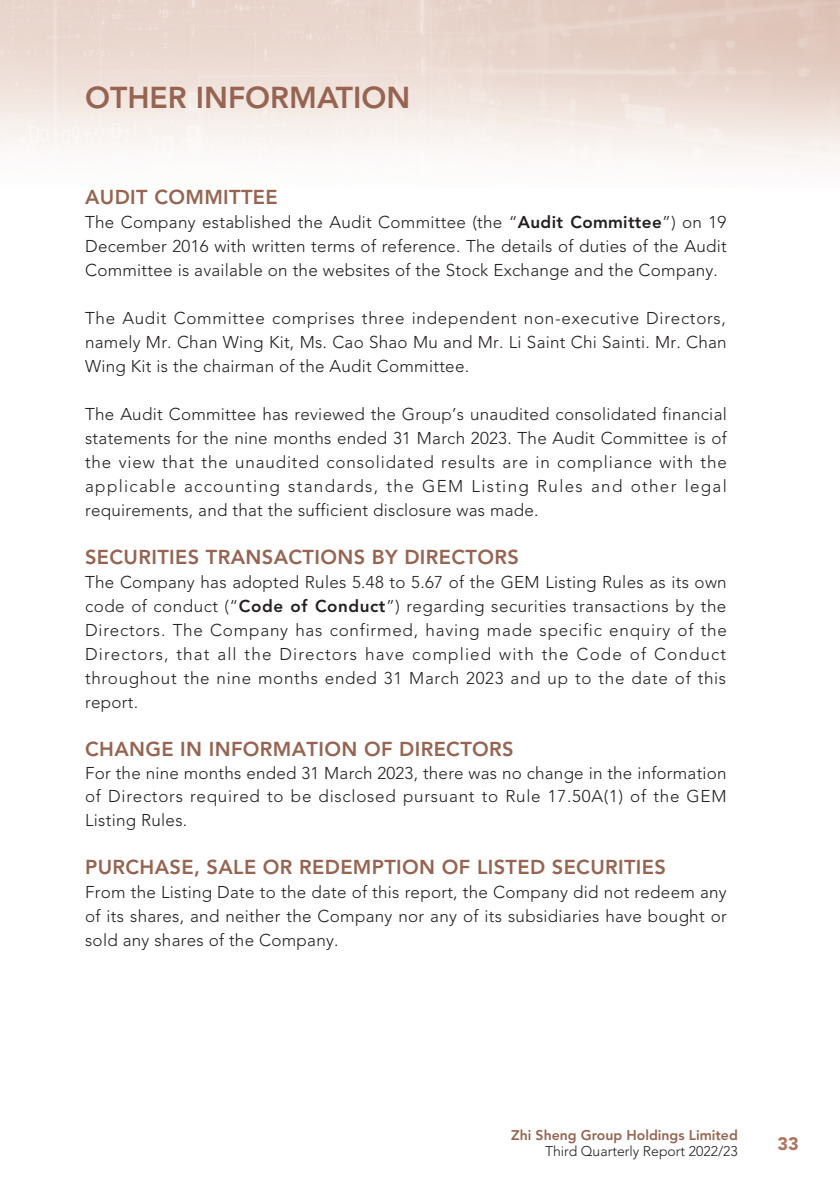
<style>
.page{position:relative;width:840px;height:1191px;background:#fff}
.page>*{position:absolute;margin:0;border:0;box-sizing:border-box;transform-origin:0 0}
.t1{font:800 30px "Avenir LT Std";color:#966451}
._01_H1{font:800 20px "Avenir LT Std";letter-spacing:.02em;color:#966451}
.t2{font:900 18px "Avenir LT Std";color:#af765f}
._00_txt{font:300 17px/24px "Avenir LT Std";letter-spacing:.015em;color:#231f20;text-align:justify}
.t3{font:800 14px "Avenir LT Std";color:#966451}
.t4{font:300 14px "Avenir LT Std";color:#231f20}
.s1{font-weight:800}
</style>
<div class="page">
<h1 class="t1" style="left:85px;top:80px;width:326px">OTHER INFORMATION</h1>
<p class="_01_H1" style="left:85px;top:185px;width:194px">AUDIT COMMITTEE</p>
<p class="_00_txt" style="left:85px;top:210px;width:642px">The Company established the Audit Committee (the “<span class="s1">Audit Committee</span>”) on 19<br>December 2016 with written terms of reference. The details of duties of the Audit Committee is available on the websites of the Stock Exchange and the Company.</p>
<p class="_00_txt" style="left:85px;top:306px;width:642px">The Audit Committee comprises three independent non-executive Directors, namely Mr. Chan Wing Kit, Ms. Cao Shao Mu and Mr. Li Saint Chi Sainti. Mr. Chan Wing Kit is the chairman of the Audit Committee.</p>
<p class="_00_txt" style="left:85px;top:402px;width:643px">The Audit Committee has reviewed the Group’s unaudited consolidated financial statements for the nine months ended 31 March 2023. The Audit Committee is of the view that the unaudited consolidated results are in compliance with the applicable accounting standards, the GEM Listing Rules and other legal requirements, and that the sufficient disclosure was made.</p>
<p class="_01_H1" style="left:85px;top:545px;width:435px">SECURITIES TRANSACTIONS BY DIRECTORS</p>
<p class="_00_txt" style="left:85px;top:570px;width:643px">The Company has adopted Rules 5.48 to 5.67 of the GEM Listing Rules as its own code of conduct (“<span class="s1">Code of Conduct</span>”) regarding securities transactions by the Directors. The Company has confirmed, having made specific enquiry of the Directors, that all the Directors have complied with the Code of Conduct throughout the nine months ended 31 March 2023 and up to the date of this report.</p>
<p class="_01_H1" style="left:85px;top:737px;width:430px">CHANGE IN INFORMATION OF DIRECTORS</p>
<p class="_00_txt" style="left:85px;top:761px;width:642px">For the nine months ended 31 March 2023, there was no change in the information of Directors required to be disclosed pursuant to Rule 17.50A(1) of the GEM Listing Rules.</p>
<p class="_01_H1" style="left:85px;top:855px;width:582px">PURCHASE, SALE OR REDEMPTION OF LISTED SECURITIES</p>
<p class="_00_txt" style="left:85px;top:880px;width:642px">From the Listing Date to the date of this report, the Company did not redeem any of its shares, and neither the Company nor any of its subsidiaries have bought or sold any shares of the Company.</p>
<p class="t3" style="left:511px;top:1127px;width:228px">Zhi Sheng Group Holdings Limited</p>
<p class="t4" style="left:544px;top:1143px;width:194px">Third Quarterly Report 2022/23</p>
<p class="t2" style="left:777px;top:1132px;width:23px">33</p>
</div>
